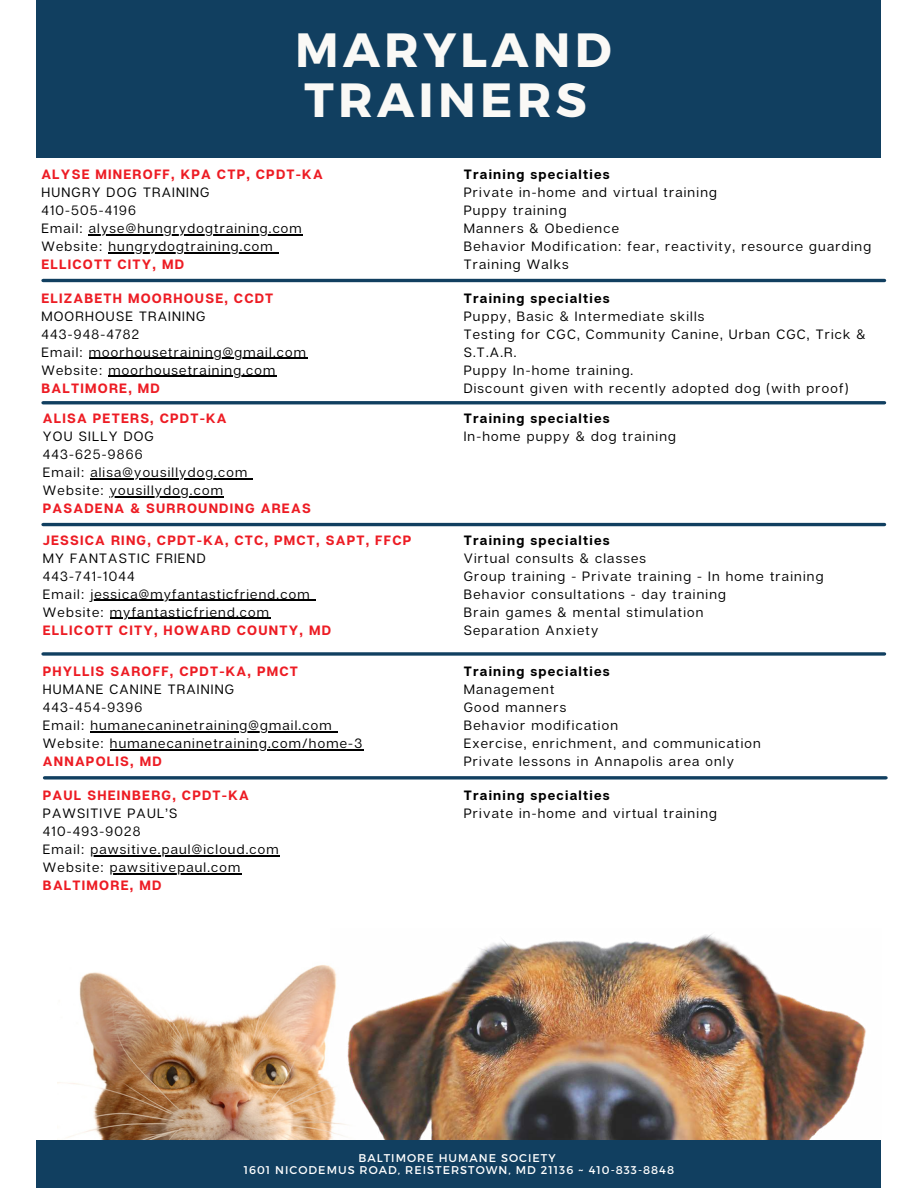
<style>
.page{position:relative;width:918px;height:1188px;background:#fff}
.page>*{position:absolute;margin:0;border:0;box-sizing:border-box;transform-origin:0 0}
.t1{font:700 48px/50.8px "Montserrat";letter-spacing:.09em;color:#faf9f6}
.t2{font:13.5px/18px "Articulat CF";letter-spacing:.09em;color:#000}
.t3{font:700 13.5px "Articulat CF";letter-spacing:.09em;color:#ed1c24}
.t4{font:700 13.5px "Articulat CF";letter-spacing:.09em;color:#000}
.t5{font:11.25px/12.1px "Montserrat";letter-spacing:.09em;color:#fff;text-align:center}
</style>
<div class="page">
<img style="left:58px;top:965px;width:351px;height:175px">
<div style="left:37px;top:1140px;width:844px;height:48px;background:#113f60"></div>
<div style="left:37px;top:0;width:844px;height:158px;background:#113f60"></div>
<img style="left:331px;top:934px;width:535px;height:205px">
<svg style="left:43px;top:652px;width:842px;height:4px;background:#355c78"></svg>
<hr style="left:43px;top:401px;width:842px;height:3px;background:#113f60">
<hr style="left:43px;top:523px;width:842px;height:3px;background:#113f60">
<svg style="left:45px;top:776px;width:841px;height:4px;background:#355c78"></svg>
<hr style="left:43px;top:279px;width:842px;height:3px;background:#113f60">
<hr style="left:89px;top:358px;width:218px;height:1px;background:#000">
<hr style="left:108px;top:376px;width:169px;height:1px;background:#000">
<hr style="left:90px;top:478px;width:158px;height:1px;background:#000">
<hr style="left:110px;top:496px;width:114px;height:1px;background:#000">
<hr style="left:90px;top:600px;width:221px;height:1px;background:#000">
<hr style="left:110px;top:618px;width:160px;height:1px;background:#000">
<hr style="left:90px;top:731px;width:243px;height:1px;background:#000">
<hr style="left:110px;top:749px;width:253px;height:1px;background:#000">
<hr style="left:90px;top:856px;width:190px;height:1px;background:#000">
<hr style="left:110px;top:874px;width:132px;height:1px;background:#000">
<hr style="left:89px;top:234px;width:214px;height:1px;background:#000">
<hr style="left:108px;top:252px;width:166px;height:1px;background:#000">
<h1 class="t1" style="left:295px;top:25px;width:318px">MARYLAND<br>TRAINERS</h1>
<p class="t3" style="left:41px;top:166px;width:283px">ALYSE MINEROFF, KPA CTP, CPDT-KA</p>
<p class="t2" style="left:41px;top:184px;width:262px">HUNGRY DOG TRAINING<br>410-505-4196<br>Email: alyse@hungrydogtraining.com<br>Website: hungrydogtraining.com</p>
<p class="t3" style="left:41px;top:256px;width:144px">ELLICOTT CITY, MD</p>
<p class="t3" style="left:41px;top:290px;width:234px">ELIZABETH MOORHOUSE, CCDT</p>
<p class="t2" style="left:41px;top:307px;width:266px">MOORHOUSE TRAINING<br>443-948-4782<br>Email: moorhousetraining@gmail.com<br>Website: moorhousetraining.com</p>
<p class="t3" style="left:41px;top:380px;width:120px">BALTIMORE, MD</p>
<p class="t3" style="left:43px;top:410px;width:185px">ALISA PETERS, CPDT-KA</p>
<p class="t2" style="left:43px;top:428px;width:206px">YOU SILLY DOG<br>443-625-9866<br>Email: alisa@yousillydog.com<br>Website: yousillydog.com</p>
<p class="t3" style="left:43px;top:500px;width:269px">PASADENA &amp; SURROUNDING AREAS</p>
<p class="t3" style="left:43px;top:532px;width:370px">JESSICA RING, CPDT-KA, CTC, PMCT, SAPT, FFCP</p>
<p class="t2" style="left:43px;top:549px;width:268px">MY FANTASTIC FRIEND<br>443-741-1044<br>Email: jessica@myfantasticfriend.com<br>Website: myfantasticfriend.com</p>
<p class="t3" style="left:43px;top:622px;width:290px">ELLICOTT CITY, HOWARD COUNTY, MD</p>
<p class="t3" style="left:43px;top:663px;width:257px">PHYLLIS SAROFF, CPDT-KA, PMCT</p>
<p class="t2" style="left:43px;top:681px;width:321px">HUMANE CANINE TRAINING<br>443-454-9396<br>Email: humanecaninetraining@gmail.com<br>Website: humanecaninetraining.com/home-3</p>
<p class="t3" style="left:43px;top:753px;width:120px">ANNAPOLIS, MD</p>
<p class="t3" style="left:43px;top:788px;width:207px">PAUL SHEINBERG, CPDT-KA</p>
<p class="t2" style="left:43px;top:805px;width:237px">PAWSITIVE PAUL’S<br>410-493-9028<br>Email: pawsitive.paul@icloud.com<br>Website: pawsitivepaul.com</p>
<p class="t3" style="left:43px;top:878px;width:120px">BALTIMORE, MD</p>
<p class="t4" style="left:464px;top:166px;width:147px">Training specialties</p>
<p class="t2" style="left:464px;top:184px;width:409px">Private in-home and virtual training<br>Puppy training<br>Manners &amp; Obedience<br>Behavior Modification: fear, reactivity, resource guarding<br>Training Walks</p>
<p class="t4" style="left:464px;top:290px;width:147px">Training specialties</p>
<p class="t2" style="left:464px;top:307px;width:404px">Puppy, Basic &amp; Intermediate skills<br>Testing for CGC, Community Canine, Urban CGC, Trick &amp; S.T.A.R.<br>Puppy In-home training.<br>Discount given with recently adopted dog (with proof)</p>
<p class="t4" style="left:464px;top:410px;width:147px">Training specialties</p>
<p class="t2" style="left:464px;top:428px;width:214px">In-home puppy &amp; dog training</p>
<p class="t4" style="left:464px;top:532px;width:147px">Training specialties</p>
<p class="t2" style="left:464px;top:549px;width:361px">Virtual consults &amp; classes<br>Group training - Private training - In home training Behavior consultations - day training<br>Brain games &amp; mental stimulation<br>Separation Anxiety</p>
<p class="t4" style="left:464px;top:663px;width:147px">Training specialties</p>
<p class="t2" style="left:464px;top:681px;width:299px">Management<br>Good manners<br>Behavior modification<br>Exercise, enrichment, and communication<br>Private lessons in Annapolis area only</p>
<p class="t4" style="left:464px;top:788px;width:147px">Training specialties</p>
<p class="t2" style="left:464px;top:805px;width:255px">Private in-home and virtual training</p>
<p class="t5" style="left:244px;top:1152px;width:432px">BALTIMORE HUMANE SOCIETY<br>1601 NICODEMUS ROAD, REISTERSTOWN, MD 21136 ~ 410-833-8848</p>
</div>
